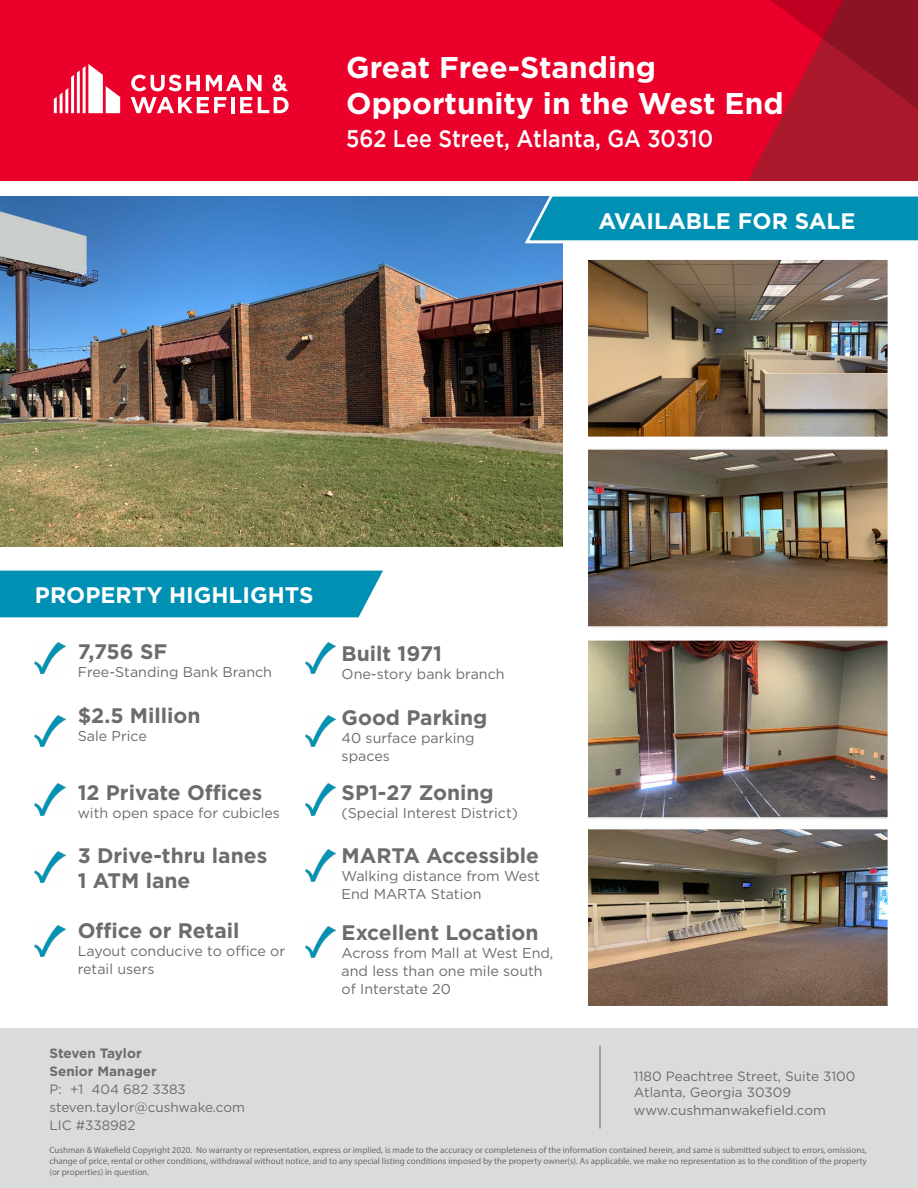
<style>
.page{position:relative;width:918px;height:1188px;background:#fff}
.page>*{position:absolute;margin:0;border:0;box-sizing:border-box;transform-origin:0 0}
.t1{font:700 30px/35.7px "Gotham";color:#fff}
.t2{font:500 24px "Gotham";color:#fff;scale:.89 1}
.t3{font:700 22.5px "Gotham";color:#fff}
.t4{font:700 21px/24.8px "Gotham";color:#6a6c6d}
.t5{font:14.25px/18px "Gotham";color:#6a6c6d}
.t6{font:13.5px/18px "Gotham";color:#6a6c6d}
.t7{font:700 13.5px/18px "Gotham";color:#6a6c6d}
.t8{font:9px/10.8px "Myriad Pro";color:#6a6c6d;text-align:justify}
</style>
<div class="page">
<img style="left:0;top:197px;width:562px;height:349px">
<img style="left:35px;top:642px;width:30px;height:32px">
<img style="left:306px;top:642px;width:30px;height:32px">
<img style="left:35px;top:715px;width:30px;height:31px">
<img style="left:306px;top:715px;width:30px;height:31px">
<img style="left:35px;top:784px;width:30px;height:31px">
<img style="left:306px;top:784px;width:30px;height:31px">
<img style="left:306px;top:850px;width:30px;height:31px">
<img style="left:35px;top:852px;width:30px;height:31px">
<img style="left:306px;top:926px;width:30px;height:31px">
<img style="left:35px;top:925px;width:30px;height:31px">
<img style="left:589px;top:831px;width:297px;height:174px">
<div style="left:586px;top:828px;width:303px;height:180px;border:2px solid #fff"></div>
<img style="left:589px;top:642px;width:297px;height:174px">
<div style="left:586px;top:639px;width:303px;height:180px;border:2px solid #fff"></div>
<img style="left:589px;top:261px;width:297px;height:174px">
<div style="left:586px;top:258px;width:303px;height:180px;border:2px solid #fff"></div>
<img style="left:589px;top:451px;width:297px;height:174px">
<div style="left:586px;top:448px;width:303px;height:180px;border:2px solid #fff"></div>
<div style="left:0;top:1029px;width:918px;height:159px;background:#dadbdb"></div>
<div style="left:0;top:0;width:918px;height:181px;background:#ea002a"></div>
<svg style="left:748px;top:0;width:170px;height:181px"></svg>
<svg style="left:54px;top:64px;width:66px;height:49px"></svg>
<hr style="left:231px;top:97px;width:4px;height:16px;background:#fff">
<svg style="left:240px;top:97px;width:12px;height:16px"></svg>
<svg style="left:258px;top:97px;width:31px;height:16px"></svg>
<svg style="left:131px;top:75px;width:69px;height:16px"></svg>
<svg style="left:206px;top:75px;width:56px;height:16px"></svg>
<svg style="left:131px;top:97px;width:95px;height:16px"></svg>
<svg style="left:272px;top:75px;width:16px;height:16px"></svg>
<hr style="left:600px;top:1045px;width:1px;height:84px;background:#6a6c6d">
<svg style="left:522px;top:196px;width:396px;height:49px;background:#1e9bbc"></svg>
<div style="left:0;top:571px;width:383px;height:46px;background:#0090b3"></div>
<h1 class="t1" style="left:346px;top:49px;width:439px">Great Free-Standing<br>Opportunity in the West End</h1>
<h2 class="t2" style="left:346px;top:125px;width:414px">562 Lee Street, Atlanta, GA 30310</h2>
<h3 class="t3" style="left:599px;top:206px;width:258px">AVAILABLE FOR SALE</h3>
<h3 class="t3" style="left:35px;top:580px;width:280px">PROPERTY HIGHLIGHTS</h3>
<h3 class="t4" style="left:78px;top:639px;width:91px">7,756 SF</h3>
<h3 class="t5" style="left:78px;top:663px;width:196px">Free-Standing Bank Branch</h3>
<h3 class="t4" style="left:78px;top:703px;width:124px">$2.5 Million</h3>
<h3 class="t5" style="left:78px;top:726px;width:71px">Sale Price</h3>
<h3 class="t4" style="left:78px;top:780px;width:186px">12 Private Offices</h3>
<h3 class="t5" style="left:78px;top:803px;width:204px">with open space for cubicles</h3>
<h3 class="t4" style="left:78px;top:843px;width:191px">3 Drive-thru lanes<br>1 ATM lane</h3>
<h3 class="t4" style="left:78px;top:918px;width:163px">Office or Retail</h3>
<h3 class="t5" style="left:78px;top:941px;width:209px">Layout conducive to office or retail users</h3>
<h3 class="t4" style="left:342px;top:642px;width:102px">Built 1971</h3>
<h3 class="t5" style="left:342px;top:665px;width:165px">One-story bank branch</h3>
<h3 class="t4" style="left:342px;top:705px;width:147px">Good Parking</h3>
<h3 class="t5" style="left:342px;top:728px;width:135px">40 surface parking spaces</h3>
<h3 class="t4" style="left:342px;top:780px;width:154px">SP1-27 Zoning</h3>
<h3 class="t5" style="left:342px;top:803px;width:178px">(Special Interest District)</h3>
<h3 class="t4" style="left:342px;top:843px;width:199px">MARTA Accessible</h3>
<h3 class="t5" style="left:342px;top:867px;width:200px">Walking distance from West<br>End MARTA Station</h3>
<h3 class="t4" style="left:342px;top:920px;width:198px">Excellent Location</h3>
<h3 class="t5" style="left:342px;top:944px;width:213px">Across from Mall at West End, and less than one mile south of Interstate 20</h3>
<h3 class="t7" style="left:49px;top:1045px;width:109px">Steven Taylor<br>Senior Manager</h3>
<h3 class="t6" style="left:49px;top:1080px;width:197px">P: +1 404 682 3383 steven.taylor@cushwake.com<br>LIC #338982</h3>
<h3 class="t6" style="left:634px;top:1068px;width:223px;line-height:16.2px">1180 Peachtree Street, Suite 3100<br>Atlanta, Georgia 30309</h3>
<h3 class="t6" style="left:634px;top:1101px;width:193px">www.cushmanwakefield.com</h3>
<p class="t8" style="left:49px;top:1144px;width:819px">Cushman &amp; Wakefield Copyright 2020. No warranty or representation, express or implied, is made to the accuracy or completeness of the information contained herein, and same is submitted subject to errors, omissions, change of price, rental or other conditions, withdrawal without notice, and to any special listing conditions imposed by the property owner(s). As applicable, we make no representation as to the condition of the property (or properties) in question.</p>
</div>
